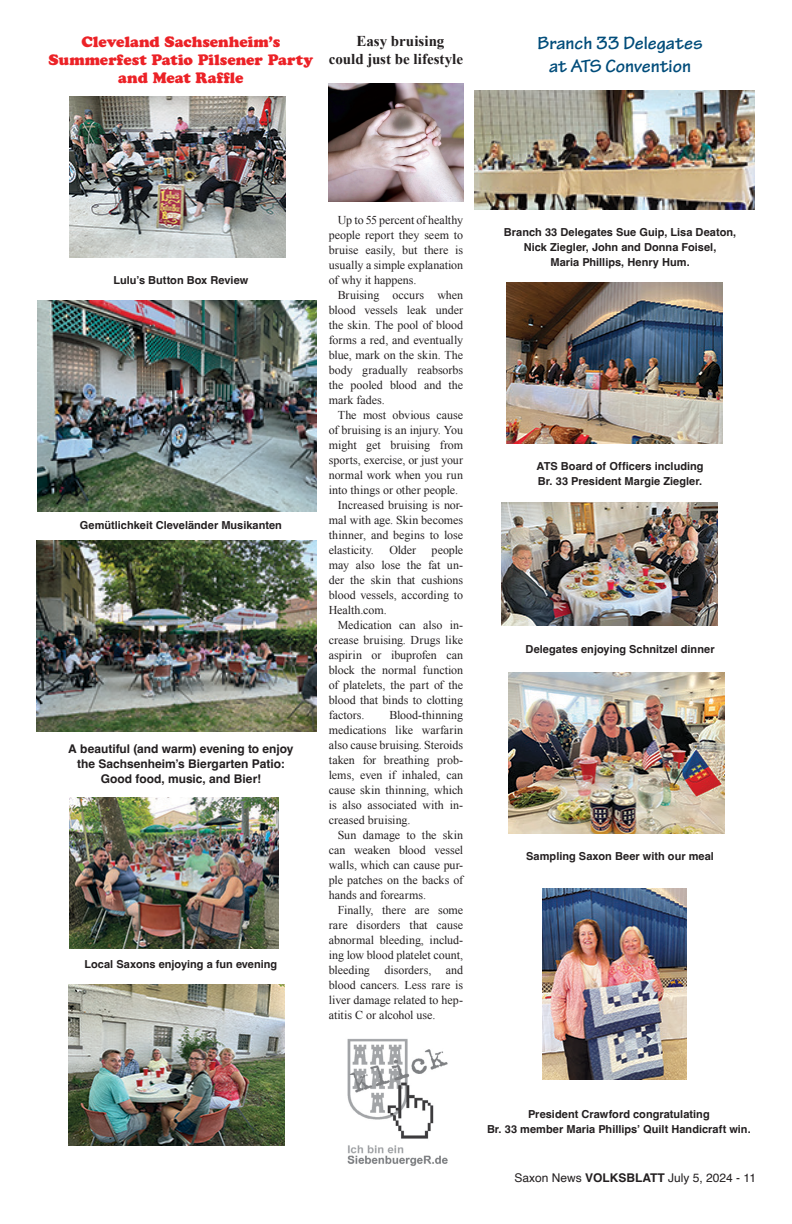
<style>
.page{position:relative;width:792px;height:1224px;background:#fff}
.page>*{position:absolute;margin:0;border:0;box-sizing:border-box;transform-origin:0 0}
.t1{font:700 19px/22.8px "Tekton Pro";color:#004c7a;text-align:center}
.t2{font:15px/18px "Cooper Black Std";color:#ec2227;text-align:center}
.t3{font:700 15px/18px "Times New Roman";letter-spacing:-.005em;color:#231f20}
.t4{font:12px/15px "Times New Roman";color:#231f20;text-align:justify}
.t5{font:700 12px/15px "Helvetica";color:#231f20;text-align:center}
.t6{font:12px "Helvetica";color:#231f20}
.t7{font:700 11px/15px "Helvetica";color:#231f20;text-align:center}
.s1{font-weight:700}
</style>
<div class="page">
<img style="left:507px;top:282px;width:216px;height:162px">
<img style="left:543px;top:888px;width:144px;height:192px">
<img style="left:502px;top:502px;width:216px;height:124px">
<img style="left:474px;top:90px;width:281px;height:120px">
<img style="left:509px;top:672px;width:216px;height:162px">
<img style="left:68px;top:984px;width:216px;height:162px">
<img style="left:69px;top:96px;width:216px;height:162px">
<img style="left:36px;top:540px;width:281px;height:192px">
<img style="left:69px;top:798px;width:209px;height:150px">
<img style="left:37px;top:300px;width:280px;height:212px">
<img style="left:329px;top:84px;width:134px;height:117px">
<img style="left:347px;top:1039px;width:101px;height:127px">
<p class="t2" style="left:49px;top:32px;width:266px">Cleveland Sachsenheim’s<br>Summerfest Patio Pilsener Party and Meat Raffle</p>
<p class="t3" style="left:329px;top:32px;width:136px;text-indent:28px">Easy bruising could just be lifestyle</p>
<h1 class="t1" style="left:538px;top:32px;width:167px">Branch 33 Delegates at ATS Convention</h1>
<p class="t7" style="left:113px;top:274px;width:136px">Lulu’s Button Box Review</p>
<p class="t7" style="left:80px;top:519px;width:204px">Gemütlichkeit Cleveländer Musikanten</p>
<p class="t5" style="left:68px;top:743px;width:227px">A beautiful (and warm) evening to enjoy the Sachsenheim’s Biergarten Patio:<br>Good food, music, and Bier!</p>
<p class="t7" style="left:84px;top:958px;width:194px">Local Saxons enjoying a fun evening</p>
<p class="t4" style="left:329px;top:213px;width:136px;text-indent:9px">Up to 55 percent of healthy people report they seem to bruise easily, but there is usually a simple explanation of why it happens.</p>
<p class="t4" style="left:329px;top:288px;width:136px;text-indent:9px">Bruising occurs when blood vessels leak under the skin. The pool of blood forms a red, and eventually blue, mark on the skin. The body gradually reabsorbs the pooled blood and the mark fades.</p>
<p class="t4" style="left:338px;top:408px;width:127px">The most obvious cause</p>
<p class="t4" style="left:329px;top:423px;width:136px">of bruising is an injury. You</p>
<p class="t4" style="left:329px;top:438px;width:136px">might get bruising from</p>
<p class="t4" style="left:329px;top:453px;width:136px">sports, exercise, or just your</p>
<p class="t4" style="left:329px;top:468px;width:136px">normal work when you run</p>
<p class="t4" style="left:329px;top:483px;width:131px">into things or other people.</p>
<p class="t4" style="left:338px;top:498px;width:127px">Increased bruising is nor-</p>
<p class="t4" style="left:329px;top:513px;width:136px">mal with age. Skin becomes</p>
<p class="t4" style="left:329px;top:528px;width:136px">thinner, and begins to lose</p>
<p class="t4" style="left:329px;top:543px;width:47px">elasticity.</p>
<p class="t4" style="left:389px;top:543px;width:28px">Older</p>
<p class="t4" style="left:329px;top:543px;width:136px;text-indent:103px">people may also lose the fat un&shy;der the skin that cushions blood vessels, according to Health.com.</p>
<p class="t4" style="left:329px;top:618px;width:136px;text-indent:9px">Medication can also in&shy;crease bruising. Drugs like aspirin or ibuprofen can block the normal function of platelets, the part of the blood that binds to clotting factors.</p>
<p class="t4" style="left:329px;top:708px;width:136px;text-indent:61px">Blood-thinning medications like warfarin also cause bruising. Steroids taken for breathing prob&shy;lems, even if inhaled, can cause skin thinning, which is also associated with in&shy;creased bruising.</p>
<p class="t4" style="left:329px;top:828px;width:136px;text-indent:9px">Sun damage to the skin can weaken blood vessel walls, which can cause pur&shy;ple patches on the backs of hands and forearms.</p>
<p class="t4" style="left:329px;top:903px;width:136px;text-indent:9px">Finally, there are some rare disorders that cause abnormal bleeding, includ&shy;ing low blood platelet count, bleeding disorders, and blood cancers. Less rare is liver damage related to hep&shy;atitis C or alcohol use.</p>
<p class="t7" style="left:504px;top:226px;width:234px">Branch 33 Delegates Sue Guip, Lisa Deaton,<br>Nick Ziegler, John and Donna Foisel,<br>Maria Phillips, Henry Hum.</p>
<p class="t7" style="left:537px;top:459px;width:169px;text-align:left">ATS Board of Officers including<br>Br. 33 President Margie Ziegler.</p>
<p class="t7" style="left:526px;top:643px;width:191px">Delegates enjoying Schnitzel dinner</p>
<p class="t7" style="left:526px;top:850px;width:189px">Sampling Saxon Beer with our meal</p>
<p class="t7" style="left:487px;top:1108px;width:265px">President Crawford congratulating<br>Br. 33 member Maria Phillips’ Quilt Handicraft win.</p>
<p class="t6" style="left:514px;top:1169px;width:243px">Saxon News <span class="s1">VOLKSBLATT</span> July 5, 2024 - 11</p>
</div>
